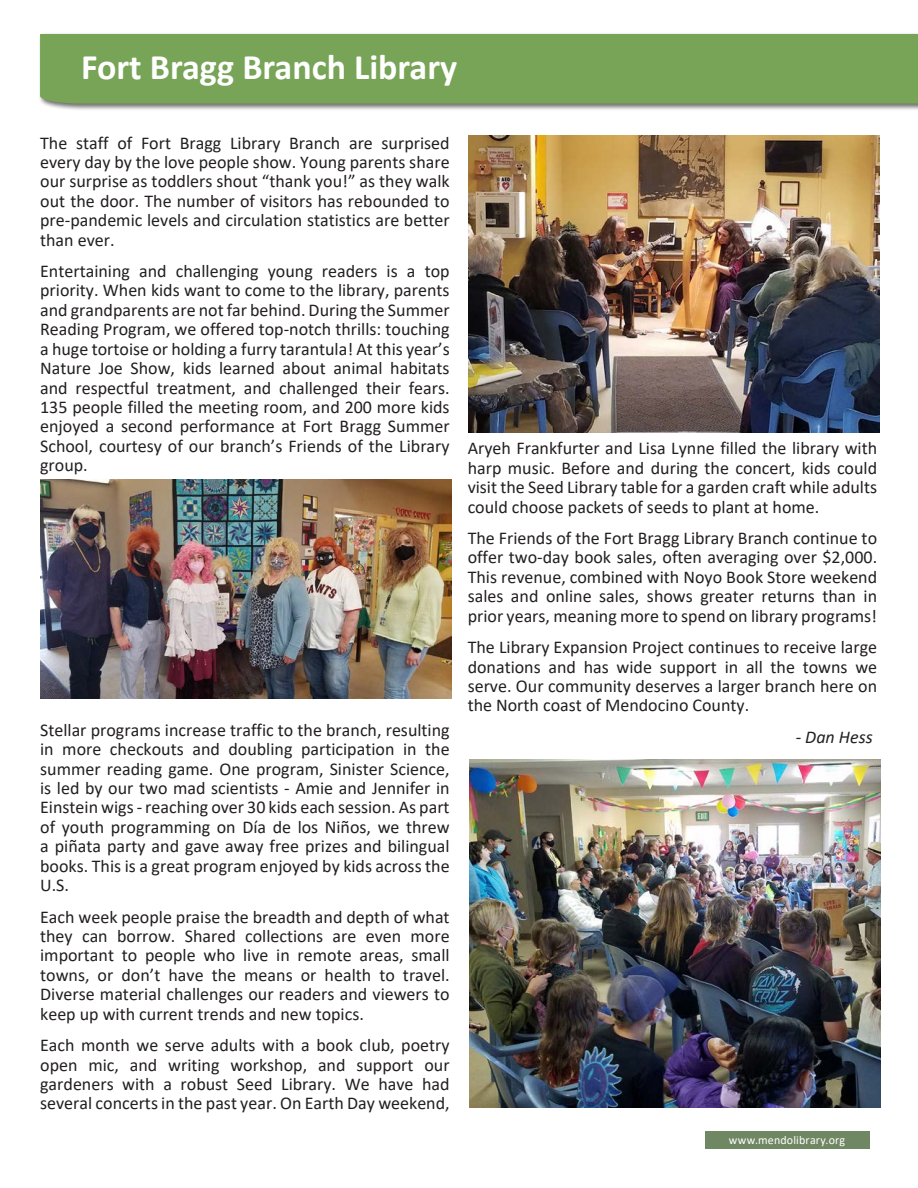
<style>
.page{position:relative;width:918px;height:1188px;background:#fff}
.page>*{position:absolute;margin:0;border:0;box-sizing:border-box;transform-origin:0 0}
._63_Title_gray_Bitte{font:700 36px "Calibri";color:#fff}
.t1{font:18px/19.4px "Calibri";color:#231f20;text-align:justify}
.t2{font:italic 18px "Calibri";color:#231f20}
._8_Content_gray_C_So{font:12px "Calibri";letter-spacing:.015em;color:#fff}
</style>
<div class="page">
<div style="left:38px;top:33px;width:880px;height:78px;background:#231f20;opacity:.75"></div>
<div style="left:40px;top:34px;width:878px;height:70px;background:#77a457"></div>
<div style="left:705px;top:1132px;width:164px;height:17px;background:#6f8763"></div>
<img style="left:468px;top:135px;width:411px;height:297px">
<img style="left:40px;top:480px;width:412px;height:219px">
<img style="left:469px;top:760px;width:412px;height:347px">
<p class="_63_Title_gray_Bitte" style="left:81px;top:41px;width:378px">Fort Bragg Branch Library</p>
<p class="t1" style="left:40px;top:132px;width:411px">The staff of Fort Bragg Library Branch are surprised every day by the love people show. Young parents share our surprise as toddlers shout “thank you!” as they walk out the door. The number of visitors has rebounded to pre-pandemic levels and circulation statistics are better than ever.</p>
<p class="t1" style="left:40px;top:261px;width:411px">Entertaining and challenging young readers is a top priority. When kids want to come to the library, parents and grandparents are not far behind. During the Summer Reading Program, we offered top-notch thrills: touching a huge tortoise or holding a furry tarantula! At this year’s Nature Joe Show, kids learned about animal habitats and respectful treatment, and challenged their fears.<br>135 people filled the meeting room, and 200 more kids enjoyed a second performance at Fort Bragg Summer School, courtesy of our branch’s Friends of the Library group.</p>
<p class="t1" style="left:40px;top:720px;width:411px">Stellar programs increase traffic to the branch, resulting in more checkouts and doubling participation in the summer reading game. One program, Sinister Science, is led by our two mad scientists - Amie and Jennifer in Einstein wigs - reaching over 30 kids each session. As part of youth programming on Día de los Niños, we threw a piñata party and gave away free prizes and bilingual books. This is a great program enjoyed by kids across the U.S.</p>
<p class="t1" style="left:40px;top:907px;width:411px">Each week people praise the breadth and depth of what they can borrow. Shared collections are even more important to people who live in remote areas, small towns, or don’t have the means or health to travel.<br>Diverse material challenges our readers and viewers to keep up with current trends and new topics.</p>
<p class="t1" style="left:40px;top:1035px;width:411px">Each month we serve adults with a book club, poetry open mic, and writing workshop, and support our gardeners with a robust Seed Library. We have had several concerts in the past year. On Earth Day weekend,</p>
<p class="t1" style="left:468px;top:438px;width:411px">Aryeh Frankfurter and Lisa Lynne filled the library with harp music. Before and during the concert, kids could visit the Seed Library table for a garden craft while adults could choose packets of seeds to plant at home.</p>
<p class="t1" style="left:468px;top:528px;width:411px">The Friends of the Fort Bragg Library Branch continue to offer two-day book sales, often averaging over $2,000.<br>This revenue, combined with Noyo Book Store weekend sales and online sales, shows greater returns than in prior years, meaning more to spend on library programs!</p>
<p class="t1" style="left:468px;top:637px;width:411px">The Library Expansion Project continues to receive large donations and has wide support in all the towns we serve. Our community deserves a larger branch here on the North coast of Mendocino County.</p>
<p class="t2" style="left:796px;top:724px;width:79px">- Dan Hess</p>
<p class="_8_Content_gray_C_So" style="left:729px;top:1132px;width:118px">www.mendolibrary.org</p>
</div>
